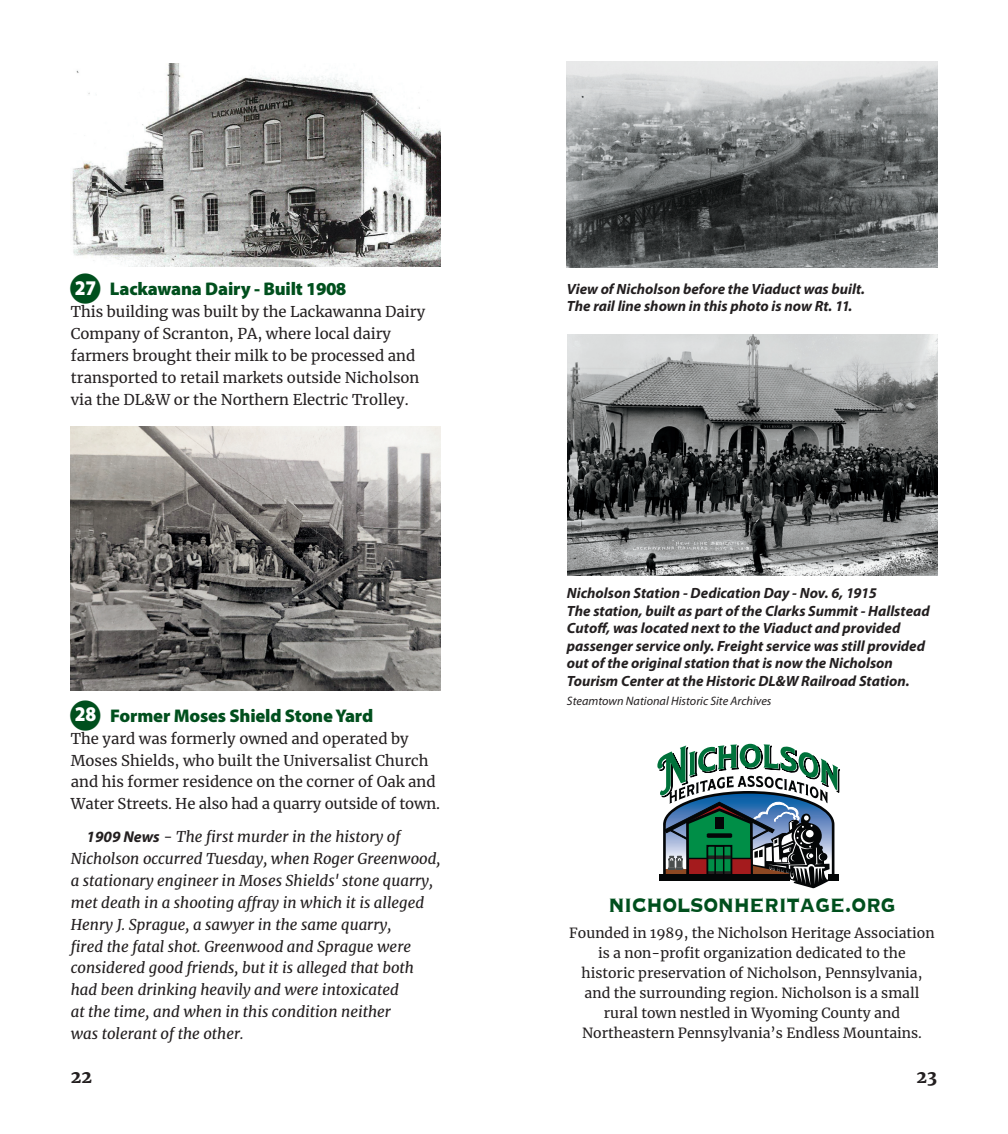
<style>
.page{position:relative;width:1008px;height:1134px;background:#fff}
.page>*{position:absolute;margin:0;border:0;box-sizing:border-box;transform-origin:0 0}
.t1{font:700 30.45px "Copperplate";letter-spacing:-.015em;color:#004f1d;scale:.8 1}
.t2{font:900 18.38px "Myriad Pro";letter-spacing:-.01em;color:#004f1d}
.t3{font:900 17.5px "Merriweather";color:#231f20}
.t4{font:italic 14.88px/21.9px "Merriweather";color:#231f20}
.t5{font:14.88px/21.9px "Merriweather";color:#231f20}
.t6{font:italic 700 14.88px/17.5px "Myriad Pro";color:#231f20}
.t7{font:14px/20.1px "Merriweather";color:#231f20;text-align:center}
.t8{font:italic 12.25px "Myriad Pro";color:#231f20}
.s1{font-size:21px;color:#fff}
.s2{font-family:"Myriad Pro";font-weight:700;font-size:15.75px}
.s3{font-style:normal}
</style>
<div class="page">
<img style="left:71px;top:427px;width:370px;height:263px">
<img style="left:72px;top:63px;width:369px;height:203px">
<img style="left:567px;top:334px;width:370px;height:242px">
<img style="left:567px;top:62px;width:370px;height:206px">
<svg style="left:657px;top:743px;width:183px;height:145px"></svg>
<p class="t2" style="left:69px;top:279px;width:279px">●<span class="s1">27</span> Lackawana Dairy - Built 1908</p>
<p class="t5" style="left:71px;top:300px;width:356px">This building was built by the Lackawanna Dairy Company of Scranton, PA, where local dairy farmers brought their milk to be processed and transported to retail markets outside Nicholson via the DL&amp;W or the Northern Electric Trolley.</p>
<p class="t2" style="left:69px;top:705px;width:306px">●<span class="s1">28</span> Former Moses Shield Stone Yard</p>
<p class="t5" style="left:71px;top:727px;width:371px">The yard was formerly owned and operated by Moses Shields, who built the Universalist Church and his former residence on the corner of Oak and Water Streets. He also had a quarry outside of town.</p>
<p class="t4" style="left:71px;top:825px;width:371px;text-indent:16px"><span class="s2">1909 News</span> <span class="s3">-</span> The first murder in the history of Nicholson occurred Tuesday, when Roger Greenwood, a stationary engineer in Moses Shields' stone quarry, met death in a shooting affray in which it is alleged Henry J. Sprague, a sawyer in the same quarry,<br>fired the fatal shot. Greenwood and Sprague were considered good friends, but it is alleged that both had been drinking heavily and were intoxicated<br>at the time, and when in this condition neither<br>was tolerant of the other.</p>
<p class="t3" style="left:71px;top:1065px;width:23px">22</p>
<p class="t6" style="left:567px;top:280px;width:300px">View of Nicholson before the Viaduct was built.<br>The rail line shown in this photo is now Rt. 11.</p>
<p class="t6" style="left:567px;top:584px;width:364px">Nicholson Station - Dedication Day - Nov. 6, 1915<br>The station, built as part of the Clarks Summit - Hallstead Cutoff, was located next to the Viaduct and provided passenger service only. Freight service was still provided out of the original station that is now the Nicholson Tourism Center at the Historic DL&amp;W Railroad Station.</p>
<p class="t8" style="left:567px;top:694px;width:206px">Steamtown National Historic Site Archives</p>
<h1 class="t1" style="left:608px;top:884px;width:361px">nicholsonheritage.org</h1>
<p class="t7" style="left:569px;top:922px;width:367px">Founded in 1989, the Nicholson Heritage Association is a non-profit organization dedicated to the<br>historic preservation of Nicholson, Pennsylvania, and the surrounding region. Nicholson is a small rural town nestled in Wyoming County and Northeastern Pennsylvania’s Endless Mountains.</p>
<p class="t3" style="left:916px;top:1065px;width:22px">23</p>
</div>
